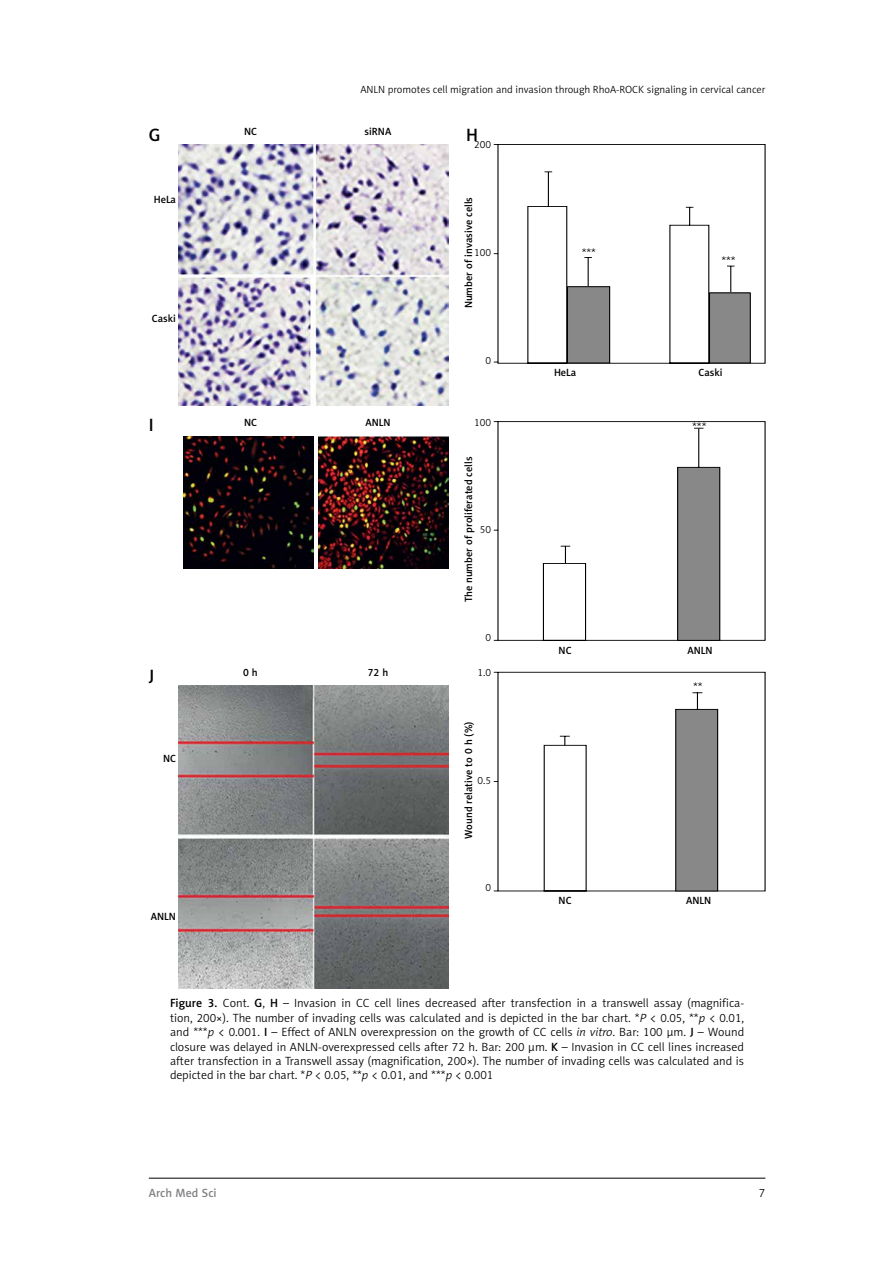
<style>
.page{position:relative;width:893px;height:1263px;background:#fff}
.page>*{position:absolute;margin:0;border:0;box-sizing:border-box;transform-origin:0 0}
.t1{font:18px "Naomi Sans EFN Medium";color:#000}
.t2{font:12px/14.4px "Naomi Sans EFN Light";color:#000;text-align:justify}
.t3{font:12px "Naomi Sans EFN Medium";color:#808285}
.t4{font:10.5px "Naomi Sans EFN Medium";color:#000}
.t5{font:10.5px "Naomi Sans EFN Light";color:#000}
.s1{font-family:"Naomi Sans EFN Medium"}
.s2{font-style:italic}
</style>
<div class="page">
<hr style="left:149px;top:1178px;width:616px;height:1px;background:#000">
<svg style="left:494px;top:144px;width:271px;height:219px"></svg>
<div style="left:567px;top:287px;width:43px;height:76px;background:#888"></div>
<div style="left:567px;top:286px;width:43px;height:77px;border:1px solid #000"></div>
<div style="left:709px;top:293px;width:41px;height:70px;background:#888"></div>
<div style="left:709px;top:293px;width:42px;height:70px;border:1px solid #000"></div>
<svg style="left:494px;top:421px;width:271px;height:220px"></svg>
<svg style="left:560px;top:428px;width:160px;height:213px"></svg>
<svg style="left:494px;top:672px;width:271px;height:219px"></svg>
<svg style="left:559px;top:692px;width:159px;height:199px"></svg>
<img style="left:179px;top:144px;width:269px;height:261px">
<img style="left:179px;top:685px;width:269px;height:303px">
<img style="left:184px;top:437px;width:129px;height:131px">
<img style="left:318px;top:437px;width:130px;height:131px">
<h1 class="t1" style="left:149px;top:124px;width:13px">G</h1>
<p class="t4" style="left:154px;top:194px;width:24px">HeLa</p>
<p class="t4" style="left:152px;top:312px;width:26px">Caski</p>
<h1 class="t1" style="left:149px;top:414px;width:6px">I</h1>
<h1 class="t1" style="left:149px;top:665px;width:7px">J</h1>
<p class="t4" style="left:163px;top:753px;width:14px">NC</p>
<p class="t4" style="left:151px;top:910px;width:27px">ANLN</p>
<p class="t5" style="left:360px;top:83px;width:407px">ANLN promotes cell migration and invasion through RhoA-ROCK signaling in cervical cancer</p>
<p class="t4" style="left:244px;top:126px;width:14px">NC</p>
<p class="t4" style="left:365px;top:126px;width:28px">siRNA</p>
<p class="t4" style="left:244px;top:416px;width:14px">NC</p>
<p class="t4" style="left:365px;top:416px;width:27px">ANLN</p>
<p class="t4" style="left:243px;top:666px;width:16px">0 h</p>
<p class="t4" style="left:368px;top:666px;width:22px">72 h</p>
<h1 class="t1" style="left:466px;top:124px;width:13px">H</h1>
<p class="t5" style="left:474px;top:139px;width:19px">200</p>
<p class="t4" style="left:462px;top:308px;width:113px;rotate:-90deg">Number of invasive cells</p>
<p class="t5" style="left:474px;top:246px;width:19px">100</p>
<p class="t5" style="left:485px;top:354px;width:7px">0</p>
<p class="t5" style="left:474px;top:416px;width:19px">100</p>
<p class="t4" style="left:462px;top:602px;width:147px;rotate:-90deg">The number of proliferated cells</p>
<p class="t5" style="left:480px;top:523px;width:13px">50</p>
<p class="t5" style="left:485px;top:631px;width:7px">0</p>
<p class="t5" style="left:477px;top:667px;width:15px">1.0</p>
<p class="t4" style="left:462px;top:839px;width:119px;rotate:-90deg">Wound relative to 0 h (%)</p>
<p class="t5" style="left:477px;top:774px;width:15px">0.5</p>
<p class="t5" style="left:485px;top:882px;width:7px">0</p>
<p class="t2" style="left:582px;top:245px;width:16px">***</p>
<p class="t2" style="left:721px;top:254px;width:16px">***</p>
<p class="t4" style="left:554px;top:367px;width:24px">HeLa</p>
<p class="t4" style="left:699px;top:367px;width:26px">Caski</p>
<p class="t2" style="left:692px;top:420px;width:16px">***</p>
<p class="t4" style="left:559px;top:644px;width:14px">NC</p>
<p class="t4" style="left:687px;top:644px;width:27px">ANLN</p>
<p class="t2" style="left:693px;top:680px;width:11px">**</p>
<p class="t4" style="left:559px;top:894px;width:14px">NC</p>
<p class="t4" style="left:686px;top:894px;width:27px">ANLN</p>
<p class="t2" style="left:170px;top:996px;width:576px"><span class="s1">Figure 3.</span> Cont. <span class="s1">G</span>, <span class="s1">H</span> – Invasion in CC cell lines decreased after transfection in a transwell assay (magnifica&shy;tion, 200×). The number of invading cells was calculated and is depicted in the bar chart. *<span class="s2">P</span> &lt; 0.05, **<span class="s2">p</span> &lt; 0.01, and ***<span class="s2">p</span> &lt; 0.001. <span class="s1">I</span> – Effect of ANLN overexpression on the growth of CC cells <span class="s2">in vitro</span>. Bar: 100 μm. <span class="s1">J</span> – Wound closure was delayed in ANLN-overexpressed cells after 72 h. Bar: 200 μm. <span class="s1">K</span> – Invasion in CC cell lines increased after transfection in a Transwell assay (magnification, 200×). The number of invading cells was calculated and is depicted in the bar chart. *<span class="s2">P</span> &lt; 0.05, **<span class="s2">p</span> &lt; 0.01, and ***<span class="s2">p</span> &lt; 0.001</p>
<p class="t3" style="left:149px;top:1186px;width:69px">Arch Med Sci</p>
<p class="t2" style="left:759px;top:1186px;width:8px">7</p>
</div>
